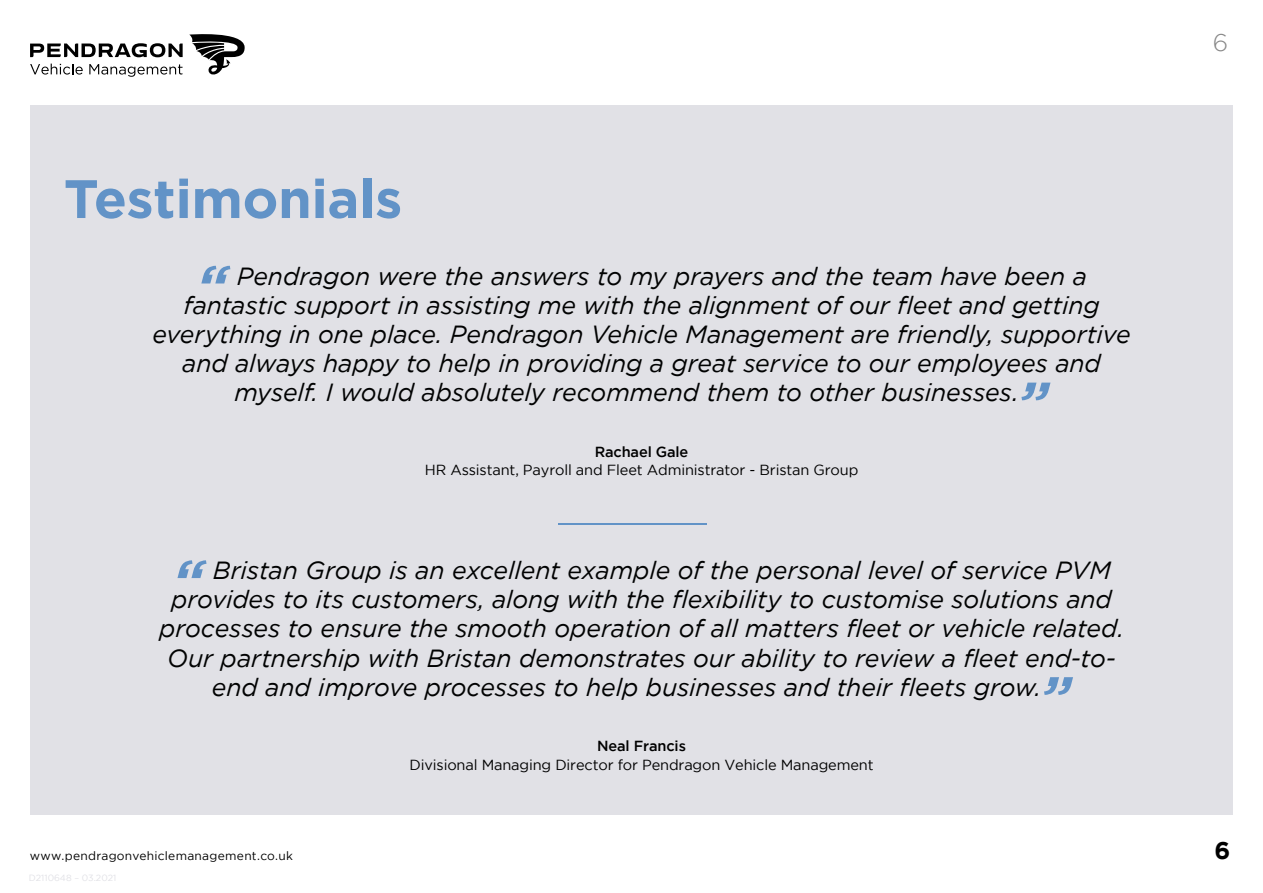
<style>
.page{position:relative;width:1263px;height:893px;background:#fff}
.page>*{position:absolute;margin:0;border:0;box-sizing:border-box;transform-origin:0 0}
.t1{font:italic 700 55.05px "Gotham";color:#6293c7}
.t2{font:700 54px "Gotham";letter-spacing:-.005em;color:#6293c7}
.t3{font:italic 24.75px "Gotham";letter-spacing:-.005em;color:#010202}
.t4{font:700 24px "Gotham";color:#000}
.t5{font:300 24px "Gotham";color:#878787}
.t6{font:14.55px "Gotham";letter-spacing:-.01em;color:#000}
.t7{font:500 14.55px "Gotham";letter-spacing:-.01em;color:#000}
.t8{font:12px "Gotham";letter-spacing:.025em;color:#000}
</style>
<div class="page">
<div style="left:30px;top:105px;width:1203px;height:709px;background:#e1e1e6"></div>
<svg style="left:189px;top:34px;width:56px;height:41px"></svg>
<svg style="left:30px;top:43px;width:153px;height:14px"></svg>
<svg style="left:30px;top:64px;width:53px;height:11px"></svg>
<svg style="left:89px;top:64px;width:94px;height:13px"></svg>
<hr style="left:558px;top:523px;width:149px;height:1px;background:#6293c7">
<h2 class="t2" style="left:64px;top:168px;width:340px">Testimonials</h2>
<h1 class="t1" style="left:196px;top:253px;width:33px">“</h1>
<p class="t3" style="left:237px;top:262px;width:852px">Pendragon were the answers to my prayers and the team have been a</p>
<p class="t3" style="left:183px;top:291px;width:918px">fantastic support in assisting me with the alignment of our fleet and getting</p>
<p class="t3" style="left:152px;top:320px;width:980px">everything in one place. Pendragon Vehicle Management are friendly, supportive</p>
<p class="t3" style="left:182px;top:349px;width:920px">and always happy to help in providing a great service to our employees and</p>
<p class="t3" style="left:234px;top:379px;width:786px">myself. I would absolutely recommend them to other businesses.</p>
<h1 class="t1" style="left:1017px;top:370px;width:33px">”</h1>
<p class="t7" style="left:595px;top:443px;width:95px">Rachael Gale</p>
<p class="t6" style="left:425px;top:462px;width:435px">HR Assistant, Payroll and Fleet Administrator - Bristan Group</p>
<h1 class="t1" style="left:172px;top:548px;width:33px">“</h1>
<p class="t3" style="left:213px;top:557px;width:899px">Bristan Group is an excellent example of the personal level of service PVM</p>
<p class="t3" style="left:171px;top:586px;width:942px">provides to its customers, along with the flexibility to customise solutions and</p>
<p class="t3" style="left:159px;top:615px;width:966px">processes to ensure the smooth operation of all matters fleet or vehicle related.</p>
<p class="t3" style="left:167px;top:644px;width:950px">Our partnership with Bristan demonstrates our ability to review a fleet end-to-</p>
<p class="t3" style="left:212px;top:673px;width:831px">end and improve processes to help businesses and their fleets grow.</p>
<h1 class="t1" style="left:1040px;top:664px;width:33px">”</h1>
<p class="t7" style="left:597px;top:738px;width:90px">Neal Francis</p>
<p class="t6" style="left:410px;top:756px;width:466px">Divisional Managing Director for Pendragon Vehicle Management</p>
<p class="t5" style="left:1213px;top:30px;width:17px">6</p>
<p class="t8" style="left:30px;top:849px;width:265px">www.pendragonvehiclemanagement.co.uk</p>
<p class="t4" style="left:1214px;top:837px;width:17px">6</p>
</div>
